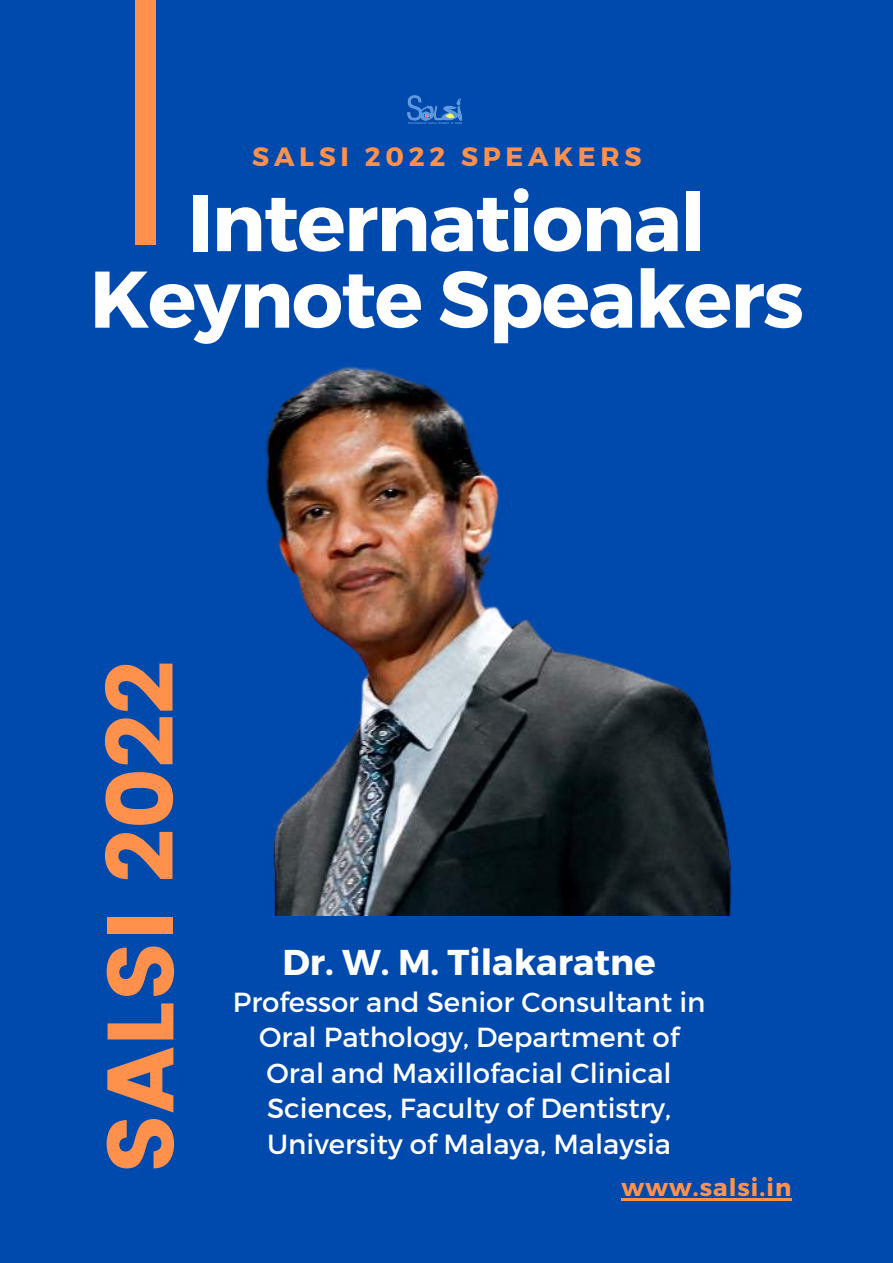
<style>
.page{position:relative;width:893px;height:1263px;background:#004aad}
.page>*{position:absolute;margin:0;border:0;box-sizing:border-box;transform-origin:0 0}
.t1{font:93.75px "Poppins";color:#ff914d}
.t2{font:700 80.18px/76.5px "Montserrat";letter-spacing:-.02em;color:#fff;text-align:center}
.t3{font:700 35.85px "Montserrat";color:#fff}
.t4{font:27.6px/35.5px "Montserrat";color:#fff;text-align:center}
.t5{font:700 26.47px "Montserrat";letter-spacing:.18em;color:#ff914d}
.t6{font:700 24.22px "Montserrat";letter-spacing:.04em;color:#ff914d}
</style>
<div class="page">
<img style="left:407px;top:95px;width:56px;height:29px">
<img style="left:265px;top:366px;width:467px;height:550px">
<div style="left:135px;top:0;width:21px;height:245px;background:#ff914d"></div>
<hr style="left:621px;top:1198px;width:171px;height:2px;background:#ff914d">
<p class="t5" style="left:252px;top:140px;width:391px">SALSI 2022 SPEAKERS</p>
<h2 class="t2" style="left:90px;top:180px;width:716px">International<br>Keynote Speakers</h2>
<h1 class="t1" style="left:86px;top:1174px;width:515px;rotate:-90deg">SALSI 2022</h1>
<p class="t3" style="left:282px;top:939px;width:375px">Dr. W. M. Tilakaratne</p>
<p class="t4" style="left:233px;top:983px;width:474px">Professor and Senior Consultant in Oral Pathology, Department of Oral and Maxillofacial Clinical Sciences, Faculty of Dentistry,</p>
<p class="t4" style="left:267px;top:1125px;width:405px">University of Malaya, Malaysia</p>
<p class="t6" style="left:621px;top:1172px;width:171px">www.salsi.in</p>
</div>
